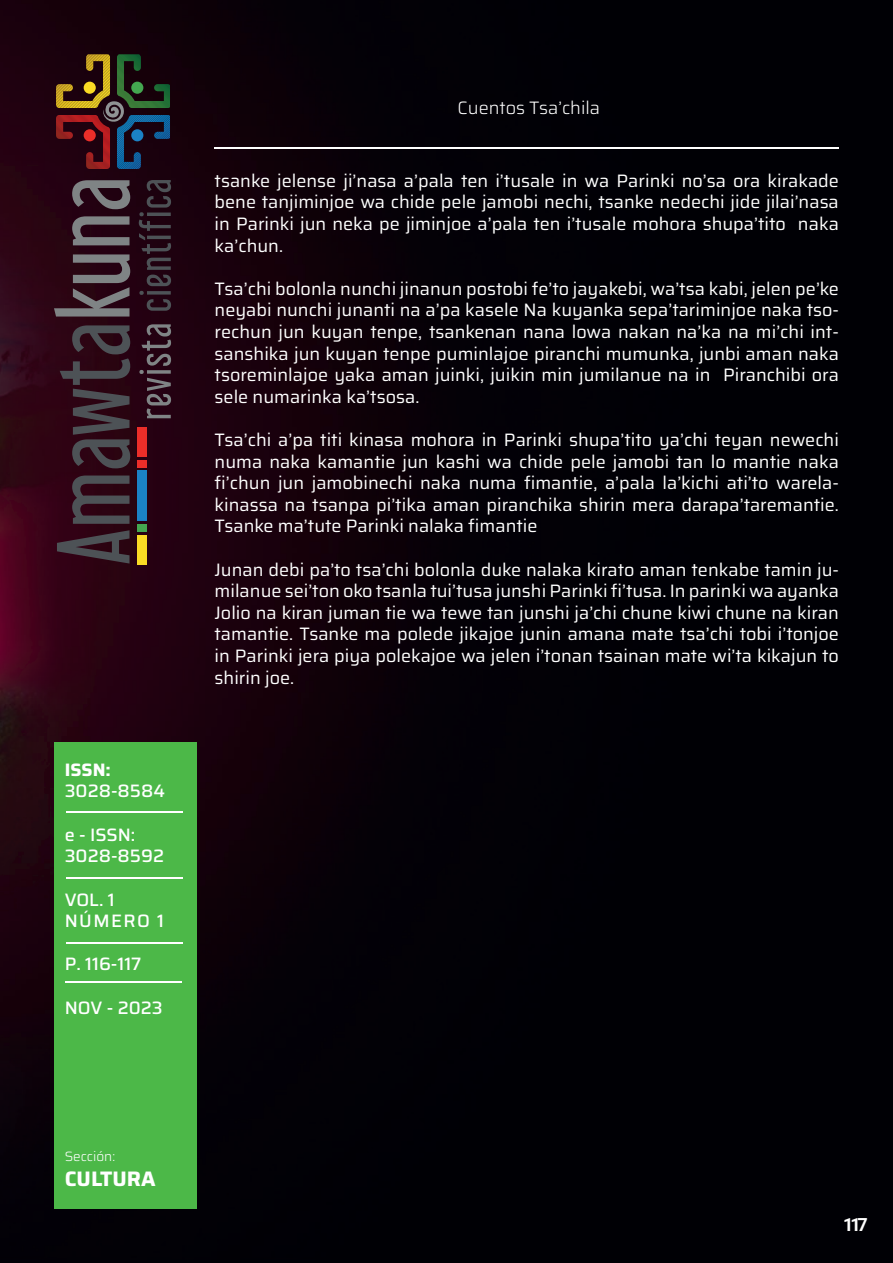
<style>
.page{position:relative;width:893px;height:1263px;background:#fff}
.page>*{position:absolute;margin:0;border:0;box-sizing:border-box;transform-origin:0 0}
.t1{font:700 21px "Saira";color:#fff}
.t2{font:18px/21.6px "Saira";color:#fff;text-align:justify}
.t3{font:500 18px/21.6px "Saira";color:#fff}
.t4{font:300 18px "Saira";color:#fff}
.t5{font:500 18px/21.6px "Saira";letter-spacing:.08em;color:#fff}
.t6{font:700 18px "Saira";color:#fff}
.t7{font:700 18px "Roboto";color:#fff}
.t8{font:300 13.5px "Saira";color:#fff}
</style>
<div class="page">
<img style="left:0;top:0;width:735px;height:736px">
<div style="left:735px;top:0;width:158px;height:1263px;background:#000005"></div>
<img style="left:0;top:736px;width:736px;height:527px">
<svg style="left:57px;top:530px;width:73px;height:33px;background:#3c2832"></svg>
<svg style="left:72px;top:475px;width:58px;height:49px;background:#3e2d37"></svg>
<svg style="left:60px;top:325px;width:70px;height:143px;background:#39222d"></svg>
<svg style="left:54px;top:254px;width:76px;height:62px;background:#4d3b43"></svg>
<svg style="left:72px;top:216px;width:58px;height:29px;background:#594d55"></svg>
<svg style="left:72px;top:180px;width:58px;height:29px;background:#564b52"></svg>
<svg style="left:139px;top:324px;width:32px;height:94px;background:#412935"></svg>
<svg style="left:139px;top:180px;width:32px;height:131px;background:#2e1b26"></svg>
<svg style="left:56px;top:54px;width:114px;height:115px;background:#392722"></svg>
<div style="left:138px;top:471px;width:9px;height:50px;background:#1b82c5"></div>
<div style="left:138px;top:524px;width:9px;height:8px;background:#44a750"></div>
<div style="left:138px;top:535px;width:9px;height:29px;background:#fadb24"></div>
<div style="left:138px;top:460px;width:9px;height:7px;background:#eb2e29"></div>
<div style="left:138px;top:427px;width:9px;height:30px;background:#eb2e29"></div>
<hr style="left:215px;top:147px;width:624px;height:2px;background:#fff">
<div style="left:54px;top:742px;width:143px;height:467px;background:#4cb848"></div>
<hr style="left:66px;top:811px;width:117px;height:2px;background:#fff">
<hr style="left:66px;top:877px;width:117px;height:2px;background:#fff">
<hr style="left:66px;top:942px;width:117px;height:2px;background:#fff">
<hr style="left:65px;top:981px;width:117px;height:2px;background:#fff">
<p class="t6" style="left:65px;top:755px;width:48px">ISSN:</p>
<p class="t3" style="left:65px;top:780px;width:102px">3028-8584</p>
<p class="t3" style="left:65px;top:823px;width:101px">e - ISSN:<br>3028-8592</p>
<p class="t5" style="left:65px;top:888px;width:101px">VOL. 1<br>NÚMERO 1</p>
<p class="t3" style="left:65px;top:952px;width:78px">P. 116-117</p>
<p class="t3" style="left:65px;top:996px;width:99px">NOV - 2023</p>
<p class="t4" style="left:457px;top:93px;width:144px">Cuentos Tsa’chila</p>
<p class="t2" style="left:215px;top:169px;width:626px">tsanke jelense ji’nasa a’pala ten i’tusale in wa Parinki no’sa ora kirakade bene tanjiminjoe wa chide pele jamobi nechi, tsanke nedechi jide jilai’nasa in Parinki jun neka pe jiminjoe a’pala ten i’tusale mohora shupa’tito naka ka’chun.</p>
<p class="t2" style="left:215px;top:277px;width:626px">Tsa’chi bolonla nunchi jinanun postobi fe’to jayakebi, wa’tsa kabi, jelen pe’ke neyabi nunchi junanti na a’pa kasele Na kuyanka sepa’tariminjoe naka tso&shy;rechun jun kuyan tenpe, tsankenan nana lowa nakan na’ka na mi’chi int&shy;sanshika jun kuyan tenpe puminlajoe piranchi mumunka, junbi aman naka tsoreminlajoe yaka aman juinki, juikin min jumilanue na in Piranchibi ora sele numarinka ka’tsosa.</p>
<p class="t2" style="left:215px;top:428px;width:626px">Tsa’chi a’pa titi kinasa mohora in Parinki shupa’tito ya’chi teyan newechi numa naka kamantie jun kashi wa chide pele jamobi tan lo mantie naka fi’chun jun jamobinechi naka numa fimantie, a’pala la’kichi ati’to warela&shy;kinassa na tsanpa pi’tika aman piranchika shirin mera darapa’taremantie.<br>Tsanke ma’tute Parinki nalaka fimantie</p>
<p class="t2" style="left:215px;top:558px;width:626px">Junan debi pa’to tsa’chi bolonla duke nalaka kirato aman tenkabe tamin ju&shy;milanue sei’ton oko tsanla tui’tusa junshi Parinki fi’tusa. In parinki wa ayanka Jolio na kiran juman tie wa tewe tan junshi ja’chi chune kiwi chune na kiran tamantie. Tsanke ma polede jikajoe junin amana mate tsa’chi tobi i’tonjoe in Parinki jera piya polekajoe wa jelen i’tonan tsainan mate wi’ta kikajun to shirin joe.</p>
<p class="t8" style="left:65px;top:1145px;width:52px">Sección:</p>
<p class="t1" style="left:65px;top:1161px;width:93px">CULTURA</p>
<p class="t7" style="left:843px;top:1212px;width:26px">117</p>
</div>
